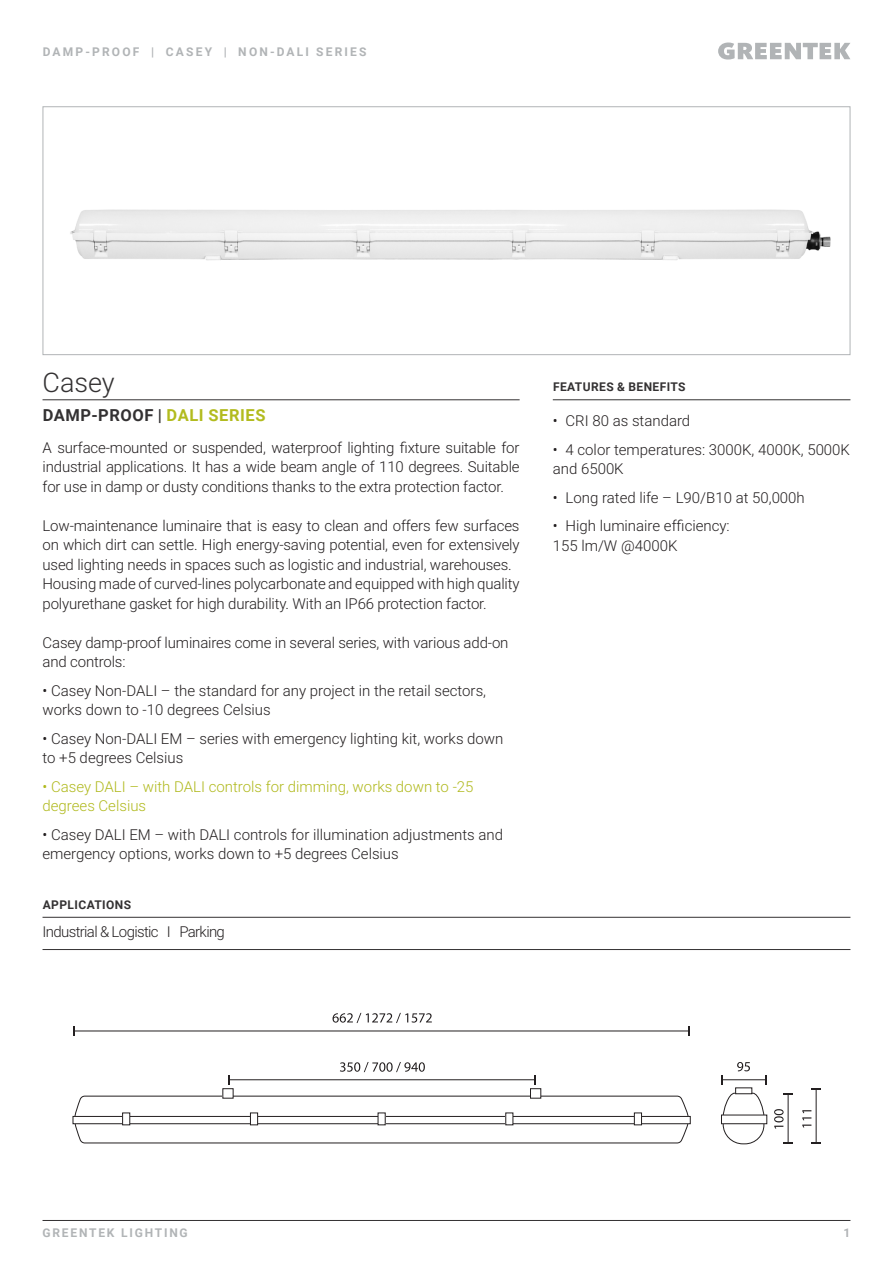
<style>
.page{position:relative;width:893px;height:1263px;background:#fff}
.page>*{position:absolute;margin:0;border:0;box-sizing:border-box;transform-origin:0 0}
.t1{font:300 27px "Roboto";color:#333132}
.t2{font:700 16.5px "Roboto";letter-spacing:.035em;color:#333132}
.t3{font:300 15px/19.5px "Roboto";letter-spacing:-.01em;color:#231f20}
.t4{font:300 15px/19.5px "Roboto";color:#b0b91d}
.t5{font:300 15px "Roboto";letter-spacing:-.045em;color:#231f20}
.t6{font:700 12px "Roboto";letter-spacing:.185em;color:#b1b4b6}
.t7{font:700 12px "Roboto";letter-spacing:.035em;color:#333132}
.t8{font:700 12px "Roboto";letter-spacing:.15em;color:#b1b4b6}
.s1{color:#b2bb1e}
</style>
<div class="page">
<svg style="left:718px;top:43px;width:132px;height:17px"></svg>
<hr style="left:43px;top:1220px;width:807px;height:1px;background:#333132">
<img style="left:70px;top:209px;width:761px;height:52px">
<div style="left:43px;top:106px;width:807px;height:249px;border:1px solid #b1b4b6"></div>
<hr style="left:43px;top:399px;width:477px;height:1px;background:#333132">
<hr style="left:43px;top:917px;width:807px;height:1px;background:#333132">
<hr style="left:553px;top:399px;width:297px;height:1px;background:#333132">
<hr style="left:43px;top:949px;width:807px;height:1px;background:#333132">
<svg style="left:74px;top:1095px;width:615px;height:49px"></svg>
<div style="left:73px;top:1116px;width:617px;height:8px;background:#fff"></div>
<div style="left:73px;top:1116px;width:618px;height:8px;border:1px solid #231f20"></div>
<div style="left:123px;top:1113px;width:7px;height:12px;background:#fff"></div>
<div style="left:122px;top:1112px;width:8px;height:13px;border:1px solid #231f20"></div>
<div style="left:250px;top:1113px;width:8px;height:12px;background:#fff"></div>
<div style="left:250px;top:1112px;width:8px;height:13px;border:1px solid #231f20"></div>
<div style="left:223px;top:1089px;width:10px;height:9px;background:#fff"></div>
<div style="left:222px;top:1088px;width:12px;height:10px;border:1px solid #231f20"></div>
<div style="left:530px;top:1089px;width:11px;height:9px;background:#fff"></div>
<div style="left:530px;top:1088px;width:11px;height:10px;border:1px solid #231f20"></div>
<div style="left:378px;top:1113px;width:7px;height:12px;background:#fff"></div>
<div style="left:506px;top:1113px;width:7px;height:12px;background:#fff"></div>
<div style="left:505px;top:1112px;width:8px;height:13px;border:1px solid #231f20"></div>
<div style="left:634px;top:1113px;width:7px;height:12px;background:#fff"></div>
<div style="left:634px;top:1112px;width:8px;height:13px;border:1px solid #231f20"></div>
<hr style="left:229px;top:1079px;width:306px;height:1px;background:#231f20">
<svg style="left:534px;top:1075px;width:2px;height:9px"></svg>
<hr style="left:722px;top:1079px;width:44px;height:1px;background:#231f20">
<hr style="left:788px;top:1094px;width:1px;height:49px;background:#231f20">
<svg style="left:783px;top:1093px;width:9px;height:2px"></svg>
<hr style="left:816px;top:1089px;width:1px;height:54px;background:#231f20">
<hr style="left:74px;top:1030px;width:615px;height:1px;background:#231f20">
<svg style="left:73px;top:1027px;width:2px;height:9px"></svg>
<svg style="left:722px;top:1092px;width:43px;height:53px"></svg>
<div style="left:721px;top:1115px;width:46px;height:9px;background:#fff"></div>
<div style="left:721px;top:1114px;width:46px;height:10px;border:1px solid #231f20"></div>
<div style="left:735px;top:1087px;width:17px;height:7px;border:1px solid #231f20"></div>
<svg style="left:340px;top:1062px;width:85px;height:10px"></svg>
<svg style="left:333px;top:1013px;width:99px;height:10px"></svg>
<svg style="left:737px;top:1062px;width:13px;height:9px"></svg>
<svg style="left:774px;top:1109px;width:10px;height:20px"></svg>
<svg style="left:802px;top:1110px;width:9px;height:17px"></svg>
<p class="t6" style="left:43px;top:43px;width:325px">DAMP-PROOF | CASEY | NON-DALI SERIES</p>
<h1 class="t1" style="left:43px;top:364px;width:74px">Casey</h1>
<p class="t2" style="left:43px;top:403px;width:224px">DAMP-PROOF | <span class="s1">DALI SERIES</span></p>
<p class="t3" style="left:43px;top:437px;width:479px;text-align:justify">A surface-mounted or suspended, waterproof lighting fixture suitable for industrial applications. It has a wide beam angle of 110 degrees. Suitable for use in damp or dusty conditions thanks to the extra protection factor.</p>
<p class="t3" style="left:43px;top:515px;width:479px">Low-maintenance luminaire that is easy to clean and offers few surfaces on which dirt can settle. High energy-saving potential, even for extensively used lighting needs in spaces such as logistic and industrial, warehouses.<br>Housing made of curved-lines polycarbonate and equipped with high quality polyurethane gasket for high durability. With an IP66 protection factor.</p>
<p class="t3" style="left:43px;top:632px;width:467px">Casey damp-proof luminaires come in several series, with various add-on and controls:</p>
<p class="t3" style="left:43px;top:680px;width:445px">• Casey Non-DALI – the standard for any project in the retail sectors, works down to -10 degrees Celsius</p>
<p class="t3" style="left:43px;top:728px;width:462px">• Casey Non-DALI EM – series with emergency lighting kit, works down to +5 degrees Celsius</p>
<p class="t4" style="left:43px;top:776px;width:433px">• Casey DALI – with DALI controls for dimming, works down to -25 degrees Celsius</p>
<p class="t3" style="left:43px;top:824px;width:462px">• Casey DALI EM – with DALI controls for illumination adjustments and emergency options, works down to +5 degrees Celsius</p>
<p class="t7" style="left:43px;top:896px;width:90px">APPLICATIONS</p>
<p class="t5" style="left:43px;top:921px;width:184px">Industrial &amp; Logistic I Parking</p>
<p class="t7" style="left:553px;top:379px;width:134px">FEATURES &amp; BENEFITS</p>
<p class="t3" style="left:553px;top:411px;width:139px">• CRI 80 as standard</p>
<p class="t3" style="left:553px;top:439px;width:299px">• 4 color temperatures: 3000K, 4000K, 5000K and 6500K</p>
<p class="t3" style="left:553px;top:487px;width:254px">• Long rated life – L90/B10 at 50,000h</p>
<p class="t3" style="left:553px;top:516px;width:178px">• High luminaire efficiency:<br>155 lm/W @4000K</p>
<p class="t8" style="left:43px;top:1224px;width:147px">GREENTEK LIGHTING</p>
<p class="t6" style="left:844px;top:1224px;width:8px">1</p>
</div>
